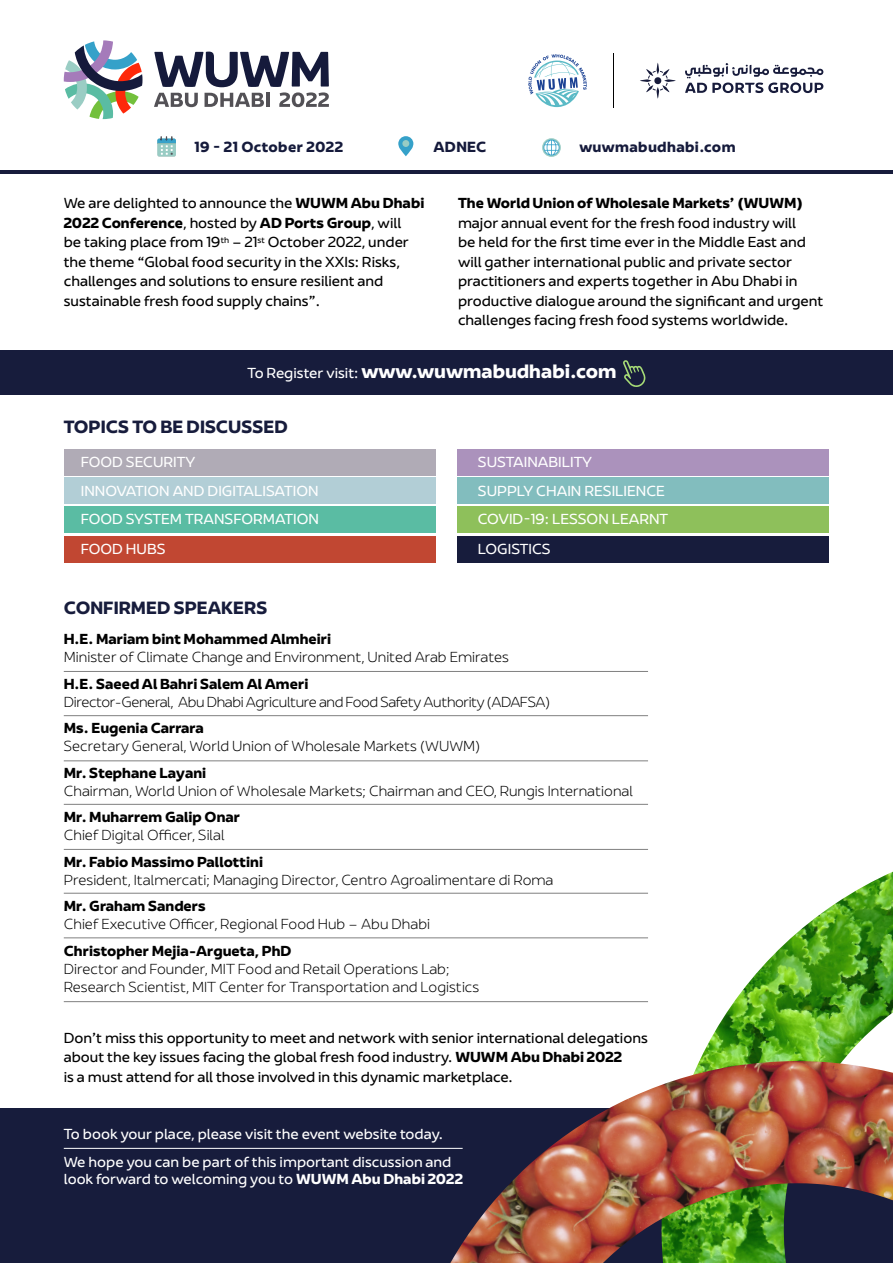
<style>
.page{position:relative;width:893px;height:1263px;background:#fff}
.page>*{position:absolute;margin:0;border:0;box-sizing:border-box;transform-origin:0 0}
.t1{font:700 18px "AD Ports Group";color:#fff}
.t2{font:700 16.5px "AD Ports Group";color:#171c3c}
.t3{font:700 13.65px "AD Ports Group";letter-spacing:.025em;color:#151a3b}
.t4{font:13.5px/19.5px "AD Ports Group";color:#000}
.t5{font:300 13.5px/18px "AD Ports Group";color:#000}
.t6{font:13.5px/29.1px "AD Ports Group";color:#fff}
.t7{font:700 13.5px "AD Ports Group";color:#000}
.t8{font:300 13.5px "AD Ports Group";letter-spacing:-.03em;color:#000}
.s1{font-weight:400;font-size:13.5px}
.s2{font-weight:700}
</style>
<div class="page">
<div style="left:0;top:1108px;width:893px;height:155px;background:#171c3c"></div>
<hr style="left:0;top:170px;width:893px;height:3px;background:#171c3c">
<img style="left:699px;top:872px;width:194px;height:189px">
<img style="left:450px;top:1061px;width:443px;height:202px">
<svg style="left:154px;top:52px;width:175px;height:55px"></svg>
<svg style="left:64px;top:40px;width:78px;height:79px"></svg>
<svg style="left:157px;top:139px;width:19px;height:18px"></svg>
<div style="left:157px;top:139px;width:19px;height:17px;background:#99ccc4;border-radius:2px"></div>
<svg style="left:157px;top:136px;width:19px;height:19px"></svg>
<svg style="left:398px;top:136px;width:15px;height:20px"></svg>
<div style="left:402px;top:140px;width:7px;height:7px;background:#99ccc4;border-radius:50%"></div>
<svg style="left:542px;top:138px;width:19px;height:19px"></svg>
<svg style="left:543px;top:140px;width:16px;height:16px"></svg>
<svg style="left:528px;top:54px;width:59px;height:53px"></svg>
<hr style="left:613px;top:53px;width:1px;height:55px;background:#000">
<svg style="left:640px;top:63px;width:36px;height:36px"></svg>
<svg style="left:685px;top:63px;width:138px;height:30px"></svg>
<hr style="left:64px;top:671px;width:584px;height:1px;background:#808080">
<hr style="left:64px;top:715px;width:584px;height:1px;background:#808080">
<hr style="left:64px;top:761px;width:584px;height:1px;background:#808080">
<hr style="left:64px;top:804px;width:584px;height:1px;background:#808080">
<hr style="left:64px;top:849px;width:584px;height:1px;background:#808080">
<hr style="left:64px;top:893px;width:584px;height:1px;background:#808080">
<hr style="left:64px;top:1148px;width:399px;height:1px;background:#fff">
<hr style="left:64px;top:937px;width:584px;height:1px;background:#808080">
<hr style="left:64px;top:1001px;width:584px;height:1px;background:#808080">
<div style="left:0;top:351px;width:893px;height:44px;background:#171c3c"></div>
<div style="left:64px;top:449px;width:371px;height:26px;background:#b0abb6"></div>
<div style="left:64px;top:478px;width:371px;height:26px;background:#b2ced6"></div>
<div style="left:64px;top:507px;width:371px;height:26px;background:#5abca3"></div>
<div style="left:64px;top:536px;width:371px;height:26px;background:#c14732"></div>
<div style="left:458px;top:449px;width:371px;height:26px;background:#ab92bc"></div>
<div style="left:458px;top:478px;width:371px;height:26px;background:#82bdbe"></div>
<div style="left:458px;top:507px;width:371px;height:26px;background:#8ec05b"></div>
<div style="left:458px;top:536px;width:371px;height:26px;background:#171c3c"></div>
<svg style="left:623px;top:360px;width:22px;height:27px"></svg>
<p class="t3" style="left:195px;top:136px;width:150px">19 - 21 October 2022</p>
<p class="t3" style="left:433px;top:136px;width:55px">ADNEC</p>
<p class="t3" style="left:579px;top:136px;width:158px">wuwmabudhabi.com</p>
<p class="t7" style="left:458px;top:192px;width:347px">The World Union of Wholesale Markets’ (WUWM)</p>
<p class="t4" style="left:458px;top:213px;width:367px">major annual event for the fresh food industry will<br>be held for the first time ever in the Middle East and will gather international public and private sector practitioners and experts together in Abu Dhabi in productive dialogue around the significant and urgent challenges facing fresh food systems worldwide.</p>
<h1 class="t1" style="left:248px;top:356px;width:371px"><span class="s1">To Register visit:</span> www.wuwmabudhabi.com</h1>
<p class="t4" style="left:64px;top:193px;width:362px">We are delighted to announce the <span class="s2">WUWM Abu Dhabi 2022 Conference</span>, hosted by <span class="s2">AD Ports Group</span>, will<br>be taking place from 19<sup>th</sup> – 21<sup>st</sup> October 2022, under the theme “Global food security in the XXIs: Risks, challenges and solutions to ensure resilient and sustainable fresh food supply chains”.</p>
<p class="t2" style="left:64px;top:413px;width:226px">TOPICS TO BE DISCUSSED</p>
<p class="t6" style="left:81px;top:447px;width:240px">FOOD SECURITY<br>INNOVATION AND DIGITALISATION<br>FOOD SYSTEM TRANSFORMATION<br>FOOD HUBS</p>
<p class="t6" style="left:478px;top:447px;width:192px">SUSTAINABILITY<br>SUPPLY CHAIN RESILIENCE<br>COVID-19: LESSON LEARNT<br>LOGISTICS</p>
<p class="t2" style="left:64px;top:594px;width:205px">CONFIRMED SPEAKERS</p>
<p class="t7" style="left:64px;top:628px;width:269px">H.E. Mariam bint Mohammed Almheiri</p>
<p class="t5" style="left:64px;top:648px;width:447px">Minister of Climate Change and Environment, United Arab Emirates</p>
<p class="t7" style="left:64px;top:673px;width:246px">H.E. Saeed Al Bahri Salem Al Ameri</p>
<p class="t8" style="left:64px;top:692px;width:488px">Director-General, Abu Dhabi Agriculture and Food Safety Authority (ADAFSA)</p>
<p class="t7" style="left:64px;top:717px;width:142px">Ms. Eugenia Carrara</p>
<p class="t5" style="left:64px;top:737px;width:418px">Secretary General, World Union of Wholesale Markets (WUWM)</p>
<p class="t7" style="left:64px;top:762px;width:144px">Mr. Stephane Layani</p>
<p class="t5" style="left:64px;top:782px;width:571px">Chairman, World Union of Wholesale Markets; Chairman and CEO, Rungis International</p>
<p class="t7" style="left:64px;top:806px;width:178px">Mr. Muharrem Galip Onar</p>
<p class="t5" style="left:64px;top:826px;width:162px">Chief Digital Officer, Silal</p>
<p class="t7" style="left:64px;top:851px;width:201px">Mr. Fabio Massimo Pallottini</p>
<p class="t5" style="left:64px;top:871px;width:491px">President, Italmercati; Managing Director, Centro Agroalimentare di Roma</p>
<p class="t7" style="left:64px;top:895px;width:144px">Mr. Graham Sanders</p>
<p class="t5" style="left:64px;top:915px;width:368px">Chief Executive Officer, Regional Food Hub – Abu Dhabi</p>
<p class="t7" style="left:64px;top:940px;width:229px">Christopher Mejia-Argueta, PhD</p>
<p class="t5" style="left:64px;top:960px;width:417px">Director and Founder, MIT Food and Retail Operations Lab;<br>Research Scientist, MIT Center for Transportation and Logistics</p>
<p class="t4" style="left:64px;top:1028px;width:586px">Don’t miss this opportunity to meet and network with senior international delegations about the key issues facing the global fresh food industry. <span class="s2">WUWM Abu Dhabi 2022<br></span>is a must attend for all those involved in this dynamic marketplace.</p>
<p class="t6" style="left:64px;top:1119px;width:389px;line-height:28.7px">To book your place, please visit the event website today.<br>We hope you can be part of this important discussion and</p>
<p class="t6" style="left:64px;top:1164px;width:401px">look forward to welcoming you to <span class="s2">WUWM Abu Dhabi 2022</span></p>
</div>
